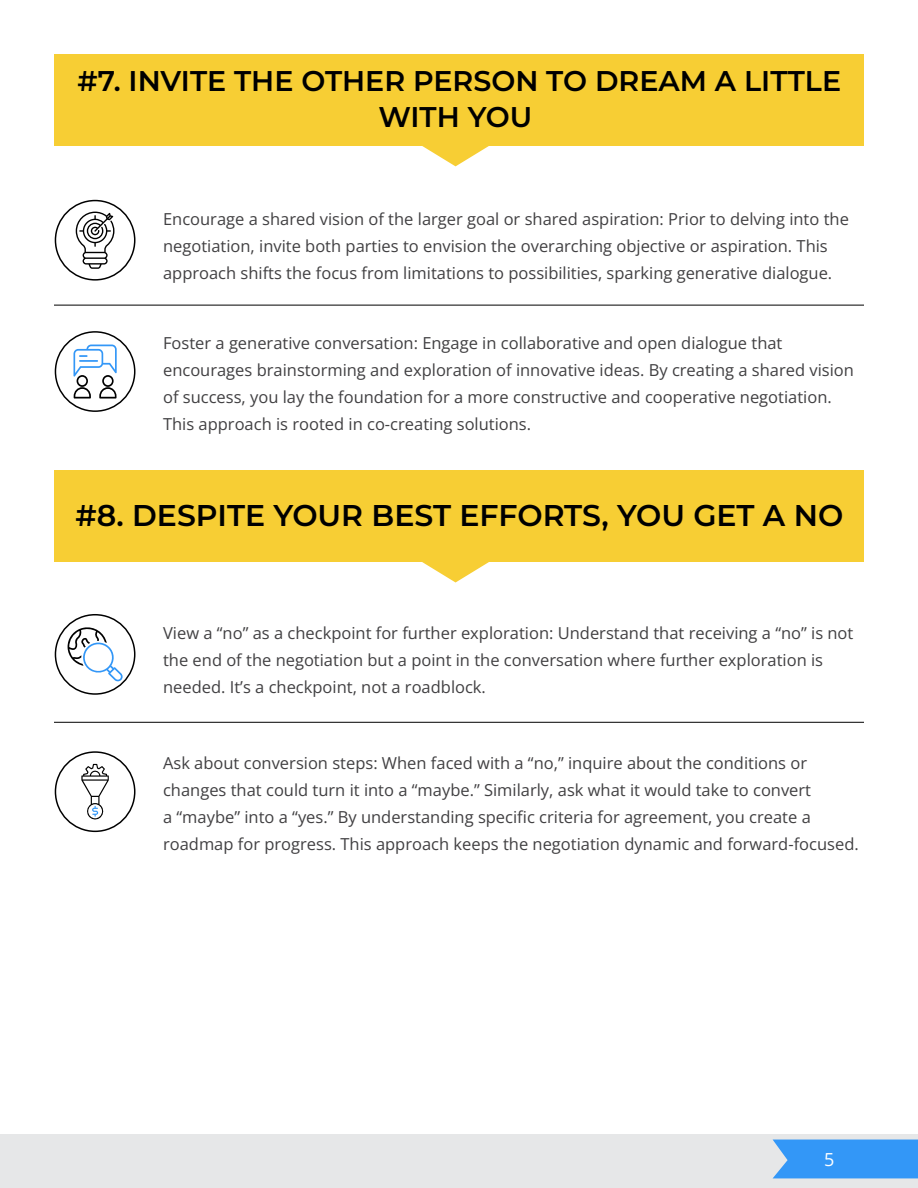
<style>
.page{position:relative;width:918px;height:1188px;background:#fff}
.page>*{position:absolute;margin:0;border:0;box-sizing:border-box;transform-origin:0 0}
.t1{font:600 30px "Montserrat";color:#000}
.t2{font:600 28.5px/35.7px "Montserrat";color:#000;text-align:center}
.t3{font:18px "Open Sans Regular 400 100";color:#fff}
.t4{font:16.5px/27px "Open Sans Regular 400 100";color:#414042}
</style>
<div class="page">
<div style="left:55px;top:470px;width:809px;height:91px;background:#f7ce34"></div>
<svg style="left:421px;top:561px;width:69px;height:21px"></svg>
<div style="left:55px;top:54px;width:809px;height:91px;background:#f7ce34"></div>
<svg style="left:421px;top:145px;width:69px;height:21px"></svg>
<div style="left:0;top:1134px;width:918px;height:54px;background:#e6e7e8"></div>
<div style="left:773px;top:1140px;width:145px;height:38px;background:#3397f7"></div>
<hr style="left:54px;top:305px;width:810px;height:1px;background:#000">
<hr style="left:54px;top:722px;width:810px;height:1px;background:#000">
<div style="left:55px;top:331px;width:80px;height:81px;border:2px solid #000;border-radius:50%"></div>
<div style="left:55px;top:751px;width:80px;height:81px;border:2px solid #000;border-radius:50%"></div>
<div style="left:55px;top:200px;width:80px;height:81px;border:2px solid #000;border-radius:50%"></div>
<div style="left:55px;top:614px;width:80px;height:81px;border:2px solid #000;border-radius:50%"></div>
<svg style="left:76px;top:212px;width:38px;height:57px"></svg>
<svg style="left:73px;top:345px;width:44px;height:54px"></svg>
<svg style="left:68px;top:626px;width:55px;height:56px"></svg>
<svg style="left:81px;top:764px;width:28px;height:56px"></svg>
<h2 class="t2" style="left:78px;top:63px;width:765px">#7. INVITE THE OTHER PERSON TO DREAM A LITTLE<br>WITH YOU</h2>
<p class="t4" style="left:163px;top:205px;width:687px">Encourage a shared vision of the larger goal or shared aspiration: Prior to delving into the negotiation, invite both parties to envision the overarching objective or aspiration. This approach shifts the focus from limitations to possibilities, sparking generative dialogue.</p>
<p class="t4" style="left:163px;top:329px;width:692px">Foster a generative conversation: Engage in collaborative and open dialogue that encourages brainstorming and exploration of innovative ideas. By creating a shared vision of success, you lay the foundation for a more constructive and cooperative negotiation.<br>This approach is rooted in co-creating solutions.</p>
<h1 class="t1" style="left:75px;top:495px;width:769px">#8. DESPITE YOUR BEST EFFORTS, YOU GET A NO</h1>
<p class="t4" style="left:163px;top:619px;width:692px">View a “no” as a checkpoint for further exploration: Understand that receiving a “no” is not the end of the negotiation but a point in the conversation where further exploration is needed. It’s a checkpoint, not a roadblock.</p>
<p class="t4" style="left:163px;top:749px;width:697px">Ask about conversion steps: When faced with a “no,” inquire about the conditions or changes that could turn it into a “maybe.” Similarly, ask what it would take to convert<br>a “maybe” into a “yes.” By understanding specific criteria for agreement, you create a roadmap for progress. This approach keeps the negotiation dynamic and forward-focused.</p>
<p class="t3" style="left:824px;top:1147px;width:12px">5</p>
</div>
